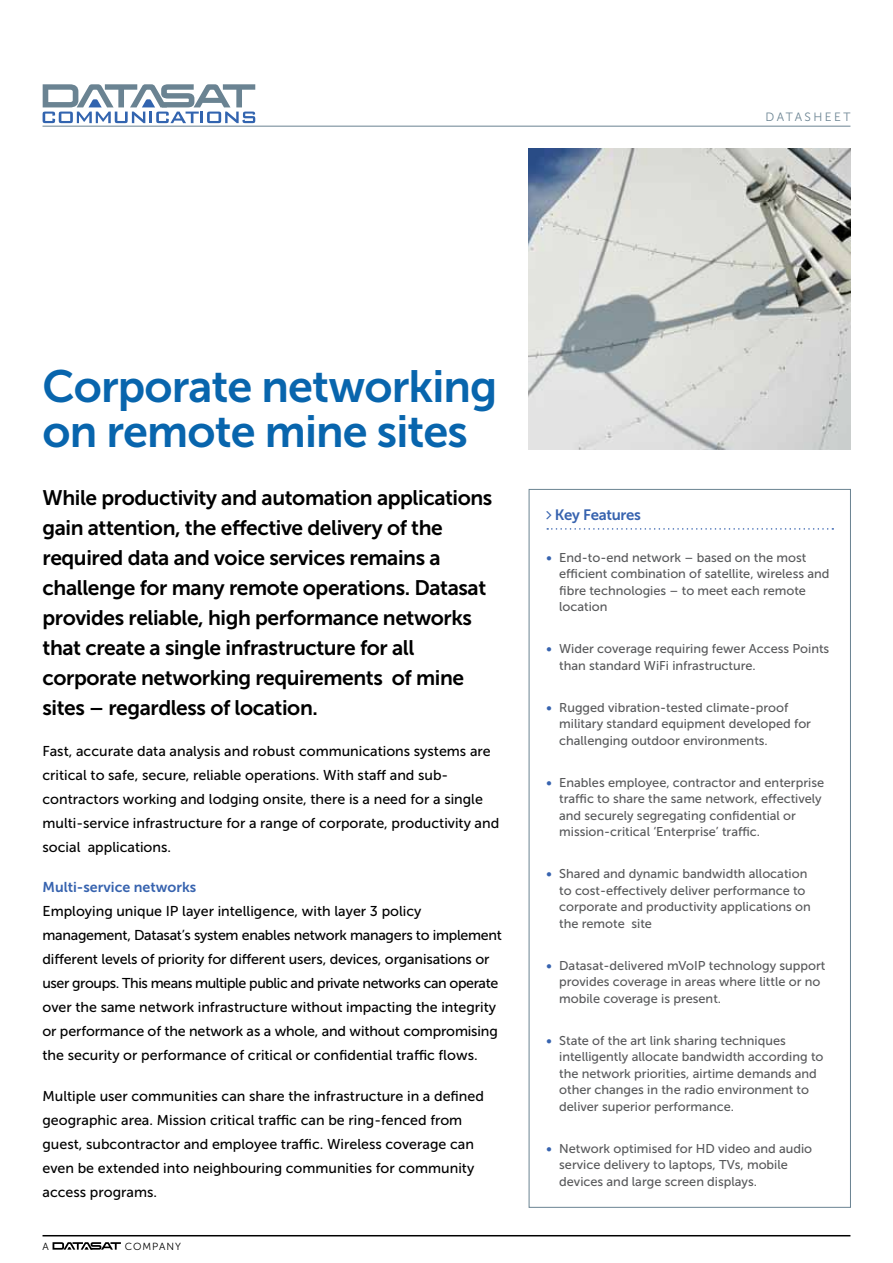
<style>
.page{position:relative;width:893px;height:1263px;background:#fff}
.page>*{position:absolute;margin:0;border:0;box-sizing:border-box;transform-origin:0 0}
.t1{font:45px/45px "Museo Sans 700";letter-spacing:-.02em;color:#0865ad}
.t2{font:21px/30px "Museo Sans 700";letter-spacing:-.02em;color:#000}
.t3{font:15px "Museo Sans 700";letter-spacing:-.02em;color:#3763af}
.t4{font:14.25px/24px "Museo Sans 500";color:#000}
.t5{font:14.25px "Museo Sans 700";color:#3763af}
.t6{font:12.75px/16.5px "Museo Sans 500";color:#58595b}
.t7{font:12px "Museo Sans 300";letter-spacing:.2em;color:#6a8392}
.t8{font:10.2px "Museo Sans 300";letter-spacing:.09em;color:#000}
.s1{font-family:"Museo Sans 700";color:#3763af}
</style>
<div class="page">
<svg style="left:547px;top:528px;width:286px;height:2px"></svg>
<img style="left:529px;top:149px;width:321px;height:300px">
<svg style="left:53px;top:1242px;width:68px;height:7px"></svg>
<hr style="left:43px;top:1235px;width:807px;height:1px;background:#000">
<svg style="left:43px;top:84px;width:212px;height:39px"></svg>
<hr style="left:43px;top:126px;width:807px;height:1px;background:#6a8392">
<p class="t7" style="left:765px;top:110px;width:87px">DATASHEET</p>
<h1 class="t1" style="left:43px;top:364px;width:456px">Corporate networking on remote mine sites</h1>
<p class="t2" style="left:43px;top:482px;width:451px">While productivity and automation applications gain attention, the effective delivery of the required data and voice services remains a challenge for many remote operations. Datasat provides reliable, high performance networks that create a single infrastructure for all corporate networking requirements of mine sites – regardless of location.</p>
<p class="t4" style="left:43px;top:739px;width:458px">Fast, accurate data analysis and robust communications systems are critical to safe, secure, reliable operations. With staff and sub&shy;contractors working and lodging onsite, there is a need for a single multi-service infrastructure for a range of corporate, productivity and social applications.</p>
<p class="t5" style="left:43px;top:879px;width:155px">Multi-service networks</p>
<p class="t4" style="left:43px;top:899px;width:461px">Employing unique IP layer intelligence, with layer 3 policy management, Datasat’s system enables network managers to implement different levels of priority for different users, devices, organisations or user groups. This means multiple public and private networks can operate over the same network infrastructure without impacting the integrity or performance of the network as a whole, and without compromising the security or performance of critical or confidential traffic flows.</p>
<p class="t4" style="left:43px;top:1084px;width:443px">Multiple user communities can share the infrastructure in a defined geographic area. Mission critical traffic can be ring-fenced from guest, subcontractor and employee traffic. Wireless coverage can even be extended into neighbouring communities for community access programs.</p>
<p class="t8" style="left:43px;top:1241px;width:8px">A</p>
<p class="t8" style="left:125px;top:1241px;width:58px">COMPANY</p>
<p class="t3" style="left:555px;top:506px;width:88px">Key Features</p>
<p class="t6" style="left:559px;top:549px;width:272px;text-indent:-13px"><span class="s1">•</span> End-to-end network – based on the most efficient combination of satellite, wireless and fibre technologies – to meet each remote location</p>
<p class="t6" style="left:559px;top:641px;width:272px;text-indent:-13px"><span class="s1">•</span> Wider coverage requiring fewer Access Points than standard WiFi infrastructure.</p>
<p class="t6" style="left:559px;top:699px;width:253px;text-indent:-13px"><span class="s1">•</span> Rugged vibration-tested climate-proof military standard equipment developed for challenging outdoor environments.</p>
<p class="t6" style="left:559px;top:774px;width:266px;text-indent:-13px"><span class="s1">•</span> Enables employee, contractor and enterprise traffic to share the same network, effectively and securely segregating confidential or mission-critical ‘Enterprise’ traffic.</p>
<p class="t6" style="left:559px;top:866px;width:253px;text-indent:-13px"><span class="s1">•</span> Shared and dynamic bandwidth allocation to cost-effectively deliver performance to corporate and productivity applications on the remote site</p>
<p class="t6" style="left:559px;top:957px;width:268px;text-indent:-13px"><span class="s1">•</span> Datasat-delivered mVoIP technology support provides coverage in areas where little or no mobile coverage is present.</p>
<p class="t6" style="left:559px;top:1032px;width:266px;text-indent:-13px"><span class="s1">•</span> State of the art link sharing techniques intelligently allocate bandwidth according to the network priorities, airtime demands and other changes in the radio environment to deliver superior performance.</p>
<p class="t6" style="left:559px;top:1140px;width:254px;text-indent:-13px"><span class="s1">•</span> Network optimised for HD video and audio service delivery to laptops, TVs, mobile devices and large screen displays.</p>
</div>
